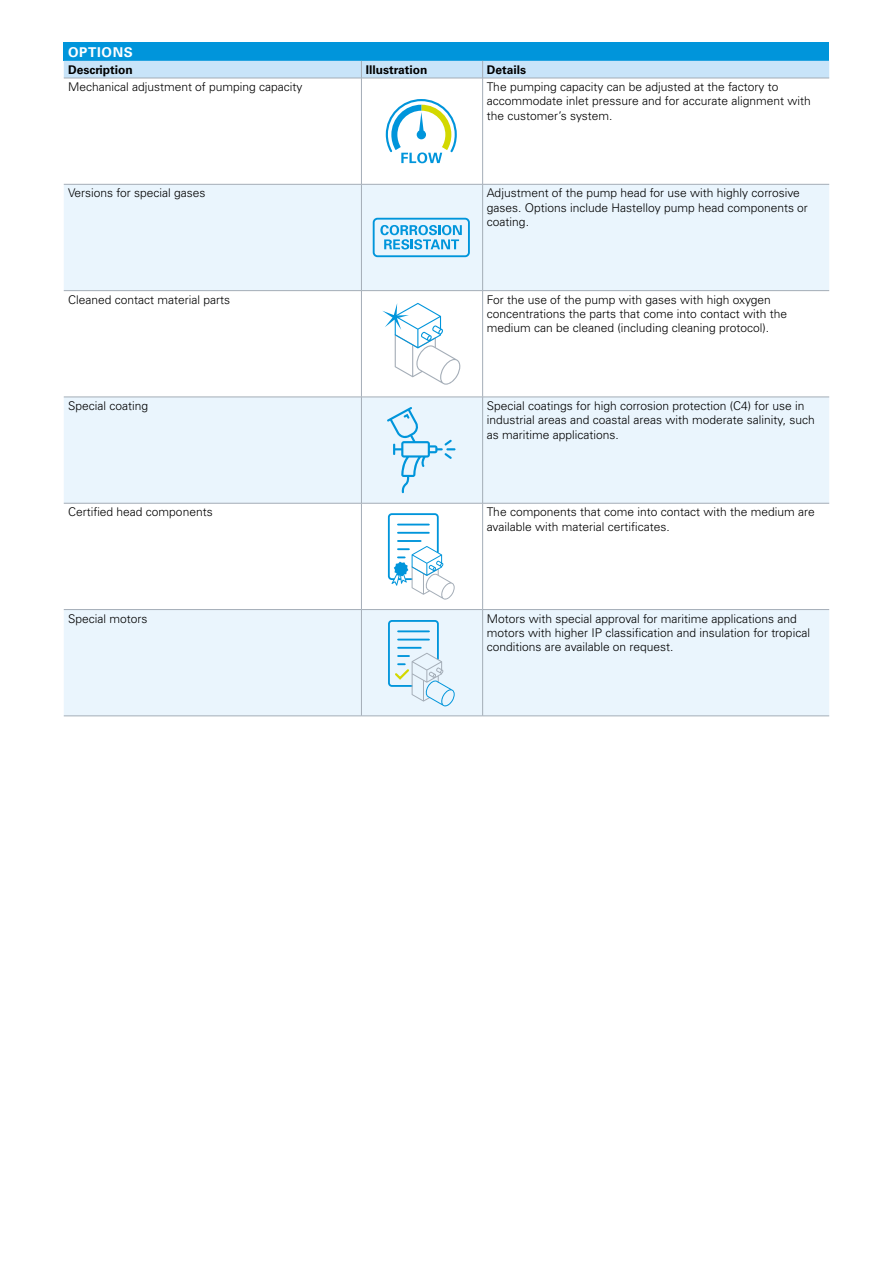
<style>
.page{position:relative;width:893px;height:1263px;background:#fff}
.page>*{position:absolute;margin:0;border:0;box-sizing:border-box;transform-origin:0 0}
.t1{font:700 13.5px "Univers LT Pro 65";letter-spacing:.05em;color:#fff}
.t2{font:300 12px/14.4px "Univers LT Pro 45";color:#000}
.t3{font:700 12px "Univers LT Pro 65";color:#000}
</style>
<div class="page">
<div style="left:64px;top:43px;width:765px;height:18px;background:#0095db"></div>
<svg style="left:64px;top:185px;width:765px;height:531px;fill:#eaf5fd"></svg>
<div style="left:64px;top:61px;width:765px;height:17px;background:#c8e4f9"></div>
<hr style="left:64px;top:78px;width:297px;height:1px;background:#a4adb7">
<hr style="left:361px;top:78px;width:122px;height:1px;background:#a4adb7">
<hr style="left:483px;top:78px;width:346px;height:1px;background:#a4adb7">
<hr style="left:64px;top:184px;width:297px;height:1px;background:#a4adb7">
<hr style="left:361px;top:184px;width:122px;height:1px;background:#a4adb7">
<hr style="left:483px;top:184px;width:346px;height:1px;background:#a4adb7">
<hr style="left:64px;top:290px;width:297px;height:1px;background:#a4adb7">
<hr style="left:361px;top:290px;width:122px;height:1px;background:#a4adb7">
<hr style="left:483px;top:290px;width:346px;height:1px;background:#a4adb7">
<hr style="left:64px;top:397px;width:297px;height:1px;background:#a4adb7">
<hr style="left:361px;top:397px;width:122px;height:1px;background:#a4adb7">
<hr style="left:483px;top:397px;width:346px;height:1px;background:#a4adb7">
<hr style="left:64px;top:503px;width:297px;height:1px;background:#a4adb7">
<hr style="left:361px;top:503px;width:122px;height:1px;background:#a4adb7">
<hr style="left:483px;top:503px;width:346px;height:1px;background:#a4adb7">
<hr style="left:64px;top:609px;width:297px;height:1px;background:#a4adb7">
<hr style="left:361px;top:609px;width:122px;height:1px;background:#a4adb7">
<hr style="left:483px;top:609px;width:346px;height:1px;background:#a4adb7">
<hr style="left:64px;top:716px;width:297px;height:1px;background:#a4adb7">
<hr style="left:361px;top:716px;width:122px;height:1px;background:#a4adb7">
<hr style="left:483px;top:716px;width:346px;height:1px;background:#a4adb7">
<hr style="left:361px;top:78px;width:1px;height:106px;background:#a4adb7">
<hr style="left:482px;top:78px;width:1px;height:106px;background:#a4adb7">
<hr style="left:361px;top:184px;width:1px;height:106px;background:#a4adb7">
<hr style="left:482px;top:184px;width:1px;height:106px;background:#a4adb7">
<hr style="left:361px;top:291px;width:1px;height:106px;background:#a4adb7">
<hr style="left:482px;top:291px;width:1px;height:106px;background:#a4adb7">
<hr style="left:361px;top:397px;width:1px;height:106px;background:#a4adb7">
<hr style="left:482px;top:397px;width:1px;height:106px;background:#a4adb7">
<hr style="left:361px;top:503px;width:1px;height:106px;background:#a4adb7">
<hr style="left:482px;top:503px;width:1px;height:106px;background:#a4adb7">
<hr style="left:361px;top:610px;width:1px;height:106px;background:#a4adb7">
<hr style="left:482px;top:610px;width:1px;height:106px;background:#a4adb7">
<svg style="left:386px;top:99px;width:71px;height:64px"></svg>
<svg style="left:373px;top:218px;width:97px;height:39px;background:#9dd5f1"></svg>
<svg style="left:382px;top:303px;width:78px;height:82px"></svg>
<svg style="left:387px;top:407px;width:68px;height:86px;background:#cee9f8"></svg>
<svg style="left:388px;top:513px;width:67px;height:87px"></svg>
<svg style="left:387px;top:619px;width:68px;height:87px;background:#cee7f4"></svg>
<p class="t1" style="left:68px;top:42px;width:66px">OPTIONS</p>
<p class="t3" style="left:68px;top:61px;width:66px">Description</p>
<p class="t3" style="left:366px;top:61px;width:63px">Illustration</p>
<p class="t3" style="left:487px;top:61px;width:41px">Details</p>
<p class="t2" style="left:68px;top:79px;width:236px">Mechanical adjustment of pumping capacity</p>
<p class="t2" style="left:487px;top:79px;width:325px">The pumping capacity can be adjusted at the factory to accommodate inlet pressure and for accurate alignment with the customer’s system.</p>
<p class="t2" style="left:68px;top:185px;width:139px">Versions for special gases</p>
<p class="t2" style="left:487px;top:185px;width:322px">Adjustment of the pump head for use with highly corrosive gases. Options include Hastelloy pump head components or coating.</p>
<p class="t2" style="left:68px;top:292px;width:164px">Cleaned contact material parts</p>
<p class="t2" style="left:487px;top:292px;width:302px">For the use of the pump with gases with high oxygen concentrations the parts that come into contact with the medium can be cleaned (including cleaning protocol).</p>
<p class="t2" style="left:68px;top:398px;width:82px">Special coating</p>
<p class="t2" style="left:487px;top:398px;width:329px">Special coatings for high corrosion protection (C4) for use in industrial areas and coastal areas with moderate salinity, such as maritime applications.</p>
<p class="t2" style="left:68px;top:504px;width:146px">Certified head components</p>
<p class="t2" style="left:487px;top:504px;width:329px">The components that come into contact with the medium are available with material certificates.</p>
<p class="t2" style="left:68px;top:611px;width:81px">Special motors</p>
<p class="t2" style="left:487px;top:611px;width:325px">Motors with special approval for maritime applications and motors with higher IP classification and insulation for tropical conditions are available on request.</p>
</div>
